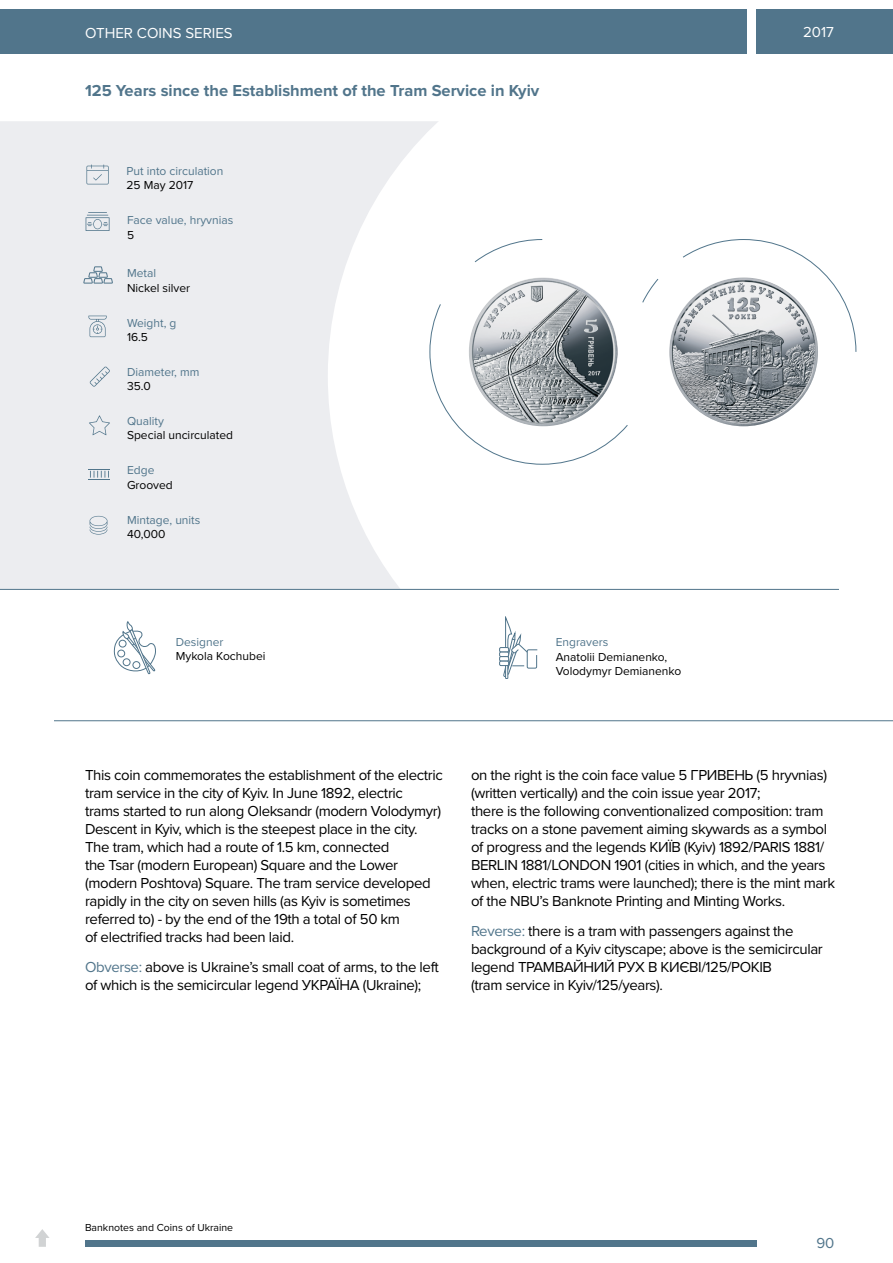
<style>
.page{position:relative;width:893px;height:1263px;background:#fff}
.page>*{position:absolute;margin:0;border:0;box-sizing:border-box;transform-origin:0 0}
.t1{font:700 16.5px "Proxima Nova";color:#51758b}
.t2{font:15px/18px "Proxima Nova";letter-spacing:-.025em;color:#000}
.t3{font:15px "Proxima Nova";color:#fff}
.t4{font:15px "Proxima Nova";color:#51758b}
.t5{font:12px/14.4px "Proxima Nova";color:#000}
.t6{font:12px "Proxima Nova";color:#51758b}
.t7{font:10.5px "Proxima Nova";color:#000}
.s1{color:#51758b}
</style>
<div class="page">
<div style="left:0;top:121px;width:328px;height:468px;background:#ecedf0"></div>
<svg style="left:328px;top:121px;width:565px;height:601px"></svg>
<div style="left:0;top:10px;width:747px;height:44px;background:#51758b"></div>
<div style="left:756px;top:10px;width:137px;height:44px;background:#51758b"></div>
<div style="left:85px;top:1240px;width:671px;height:7px;background:#51758b"></div>
<svg style="left:113px;top:621px;width:43px;height:53px"></svg>
<div style="left:499px;top:647px;width:10px;height:5px;border:1px solid #51758b"></div>
<div style="left:499px;top:652px;width:10px;height:5px;border:1px solid #51758b"></div>
<div style="left:499px;top:656px;width:10px;height:5px;border:1px solid #51758b"></div>
<svg style="left:500px;top:617px;width:38px;height:62px"></svg>
<div style="left:499px;top:661px;width:10px;height:5px;border:1px solid #51758b"></div>
<hr style="left:54px;top:720px;width:839px;height:1px;background:#51758b">
<hr style="left:0;top:589px;width:839px;height:1px;background:#51758b">
<svg style="left:35px;top:1229px;width:14px;height:18px"></svg>
<svg style="left:474px;top:239px;width:69px;height:24px"></svg>
<svg style="left:682px;top:239px;width:175px;height:114px"></svg>
<svg style="left:429px;top:303px;width:199px;height:162px"></svg>
<svg style="left:642px;top:278px;width:17px;height:25px"></svg>
<img style="left:469px;top:278px;width:149px;height:148px;border-radius:73px">
<img style="left:669px;top:277px;width:149px;height:149px;border-radius:74px">
<svg style="left:83px;top:266px;width:30px;height:18px"></svg>
<svg style="left:88px;top:316px;width:19px;height:21px"></svg>
<svg style="left:90px;top:366px;width:20px;height:21px"></svg>
<svg style="left:89px;top:415px;width:21px;height:20px"></svg>
<svg style="left:89px;top:469px;width:21px;height:11px"></svg>
<svg style="left:90px;top:516px;width:17px;height:19px"></svg>
<svg style="left:86px;top:212px;width:24px;height:19px"></svg>
<svg style="left:86px;top:164px;width:23px;height:20px"></svg>
<p class="t3" style="left:85px;top:24px;width:149px">OTHER COINS SERIES</p>
<p class="t1" style="left:85px;top:81px;width:456px">125 Years since the Establishment of the Tram Service in Kyiv</p>
<p class="t6" style="left:126px;top:164px;width:98px">Put into circulation</p>
<p class="t5" style="left:126px;top:178px;width:68px">25 May 2017</p>
<p class="t6" style="left:127px;top:213px;width:108px">Face value, hryvnias</p>
<p class="t5" style="left:127px;top:228px;width:9px">5</p>
<p class="t6" style="left:127px;top:266px;width:31px">Metal</p>
<p class="t5" style="left:127px;top:281px;width:65px">Nickel silver</p>
<p class="t6" style="left:127px;top:316px;width:51px">Weight, g</p>
<p class="t5" style="left:127px;top:330px;width:22px">16.5</p>
<p class="t6" style="left:127px;top:365px;width:74px">Diameter, mm</p>
<p class="t5" style="left:127px;top:379px;width:25px">35.0</p>
<p class="t6" style="left:127px;top:414px;width:38px">Quality</p>
<p class="t5" style="left:127px;top:428px;width:108px">Special uncirculated</p>
<p class="t6" style="left:127px;top:463px;width:29px">Edge</p>
<p class="t5" style="left:127px;top:478px;width:47px">Grooved</p>
<p class="t6" style="left:127px;top:513px;width:75px">Mintage, units</p>
<p class="t5" style="left:127px;top:527px;width:40px">40,000</p>
<p class="t6" style="left:176px;top:634px;width:49px">Designer</p>
<p class="t5" style="left:176px;top:649px;width:91px">Mykola Kochubei</p>
<p class="t6" style="left:556px;top:635px;width:54px">Engravers</p>
<p class="t5" style="left:556px;top:650px;width:127px">Anatolii Demianenko,<br>Volodymyr Demianenko</p>
<p class="t3" style="left:803px;top:23px;width:32px">2017</p>
<p class="t2" style="left:85px;top:766px;width:359px">This coin commemorates the establishment of the electric tram service in the city of Kyiv. In June 1892, electric<br>trams started to run along Oleksandr (modern Volodymyr)<br>Descent in Kyiv, which is the steepest place in the city.<br>The tram, which had a route of 1.5 km, connected<br>the Tsar (modern European) Square and the Lower (modern Poshtova) Square. The tram service developed rapidly in the city on seven hills (as Kyiv is sometimes referred to) - by the end of the 19th a total of 50 km<br>of electrified tracks had been laid.</p>
<p class="t2" style="left:85px;top:959px;width:355px"><span class="s1">Obverse:</span> above is Ukraine’s small coat of arms, to the left of which is the semicircular legend УКРАЇНА (Ukraine);</p>
<p class="t2" style="left:471px;top:766px;width:366px">on the right is the coin face value 5 ГРИВЕНЬ (5 hryvnias) (written vertically) and the coin issue year 2017;<br>there is the following conventionalized composition: tram tracks on a stone pavement aiming skywards as a symbol of progress and the legends КИЇВ (Kyiv) 1892/PARIS 1881/ BERLIN 1881/LONDON 1901 (cities in which, and the years when, electric trams were launched); there is the mint mark of the NBU’s Banknote Printing and Minting Works.</p>
<p class="t2" style="left:471px;top:923px;width:353px"><span class="s1">Reverse:</span> there is a tram with passengers against the background of a Kyiv cityscape; above is the semicircular legend ТРАМВАЙНИЙ РУХ В КИЄВІ/125/РОКІВ<br>(tram service in Kyiv/125/years).</p>
<p class="t7" style="left:85px;top:1221px;width:150px">Banknotes and Coins of Ukraine</p>
<p class="t4" style="left:816px;top:1234px;width:19px">90</p>
</div>
